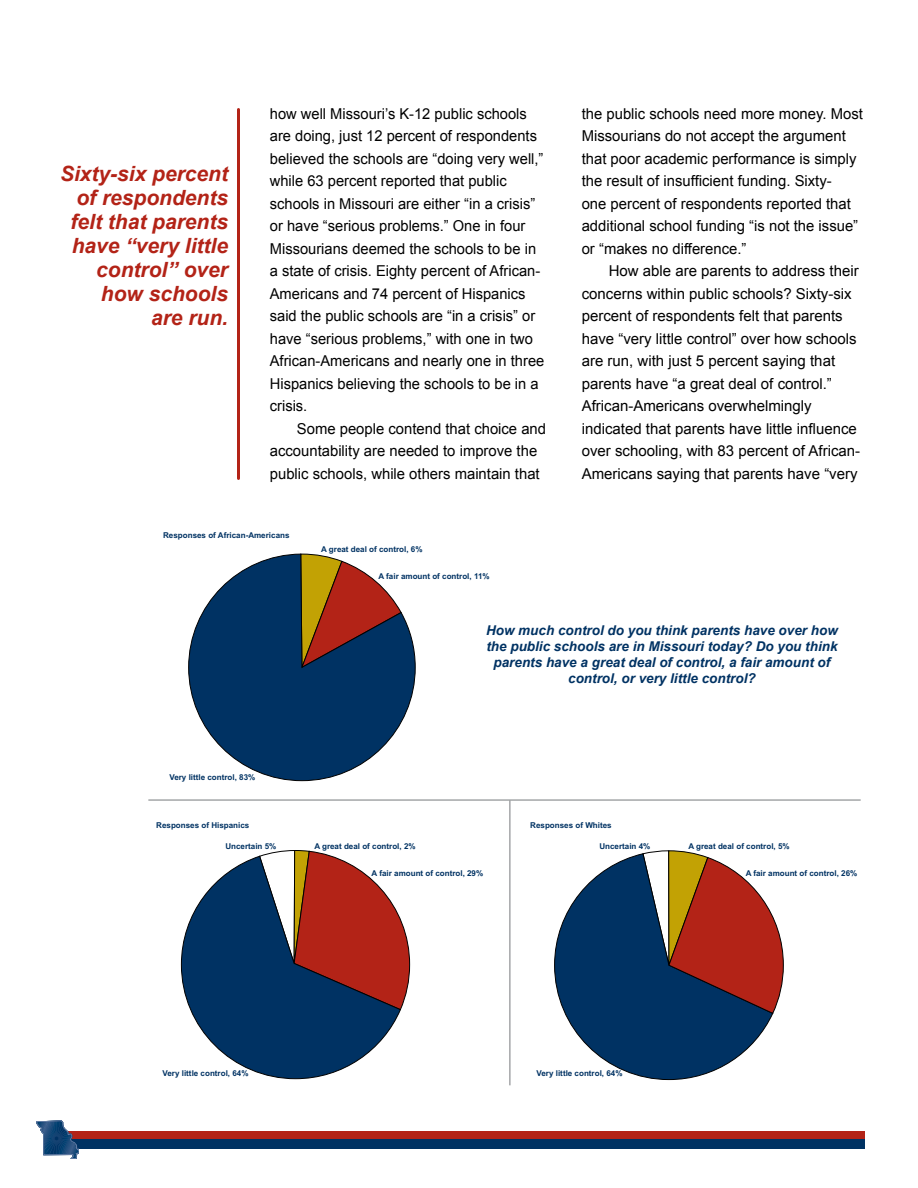
<style>
.page{position:relative;width:918px;height:1188px;background:#fff}
.page>*{position:absolute;margin:0;border:0;box-sizing:border-box;transform-origin:0 0}
.t1{font:italic 700 21px/24px "Arial";color:#b32317;text-align:right}
.t2{font:15px/22.5px "Arial";color:#000}
.t3{font:italic 700 13.5px/16.2px "Arial";color:#003263;text-align:center}
.t4{font:700 8.1px "Arial";color:#003263}
</style>
<div class="page">
<div style="left:51px;top:1132px;width:813px;height:9px;background:#b32317"></div>
<div style="left:51px;top:1139px;width:813px;height:9px;background:#003263"></div>
<svg style="left:36px;top:1120px;width:43px;height:38px"></svg>
<hr style="left:237px;top:110px;width:3px;height:368px;background:#b32317">
<svg style="left:262px;top:850px;width:148px;height:159px"></svg>
<svg style="left:181px;top:855px;width:220px;height:224px"></svg>
<svg style="left:554px;top:853px;width:219px;height:227px"></svg>
<svg style="left:642px;top:850px;width:142px;height:164px"></svg>
<svg style="left:188px;top:553px;width:228px;height:228px"></svg>
<hr style="left:148px;top:799px;width:713px;height:2px;background:#9d9fa1">
<hr style="left:509px;top:800px;width:2px;height:285px;background:#9d9fa1">
<h1 class="t1" style="left:60px;top:163px;width:170px">Sixty-six percent of respondents felt that parents have “very little control” over how schools<br>are run.</h1>
<p class="t2" style="left:270px;top:103px;width:276px">how well Missouri’s K-12 public schools are doing, just 12 percent of respondents believed the schools are “doing very well,” while 63 percent reported that public schools in Missouri are either “in a crisis” or have “serious problems.” One in four Missourians deemed the schools to be in a state of crisis. Eighty percent of African-Americans and 74 percent of Hispanics said the public schools are “in a crisis” or have “serious problems,” with one in two African-Americans and nearly one in three Hispanics believing the schools to be in a crisis.</p>
<p class="t2" style="left:270px;top:418px;width:278px;text-indent:27px">Some people contend that choice and accountability are needed to improve the public schools, while others maintain that</p>
<p class="t4" style="left:163px;top:530px;width:128px">Responses of African-Americans</p>
<p class="t4" style="left:321px;top:544px;width:103px">A great deal of control, 6%</p>
<p class="t4" style="left:379px;top:571px;width:113px">A fair amount of control, 11%</p>
<p class="t2" style="left:582px;top:103px;width:283px">the public schools need more money. Most Missourians do not accept the argument that poor academic performance is simply the result of insufficient funding. Sixty-<br>one percent of respondents reported that additional school funding “is not the issue” or “makes no difference.”</p>
<p class="t2" style="left:582px;top:260px;width:280px;text-indent:27px">How able are parents to address their concerns within public schools? Sixty-six percent of respondents felt that parents have “very little control” over how schools are run, with just 5 percent saying that parents have “a great deal of control.” African-Americans overwhelmingly indicated that parents have little influence over schooling, with 83 percent of African-Americans saying that parents have “very</p>
<p class="t4" style="left:169px;top:771px;width:87px">Very little control, 83%</p>
<p class="t3" style="left:486px;top:622px;width:353px">How much control do you think parents have over how the public schools are in Missouri today? Do you think parents have a great deal of control, a fair amount of control, or very little control?</p>
<p class="t4" style="left:156px;top:820px;width:95px">Responses of Hispanics</p>
<p class="t4" style="left:225px;top:841px;width:53px">Uncertain 5%</p>
<p class="t4" style="left:314px;top:841px;width:103px">A great deal of control, 2%</p>
<p class="t4" style="left:372px;top:868px;width:113px">A fair amount of control, 29%</p>
<p class="t4" style="left:530px;top:820px;width:83px">Responses of Whites</p>
<p class="t4" style="left:599px;top:841px;width:53px">Uncertain 4%</p>
<p class="t4" style="left:688px;top:841px;width:103px">A great deal of control, 5%</p>
<p class="t4" style="left:746px;top:868px;width:113px">A fair amount of control, 26%</p>
<p class="t4" style="left:163px;top:1068px;width:87px">Very little control, 64%</p>
<p class="t4" style="left:537px;top:1068px;width:87px">Very little control, 64%</p>
</div>
